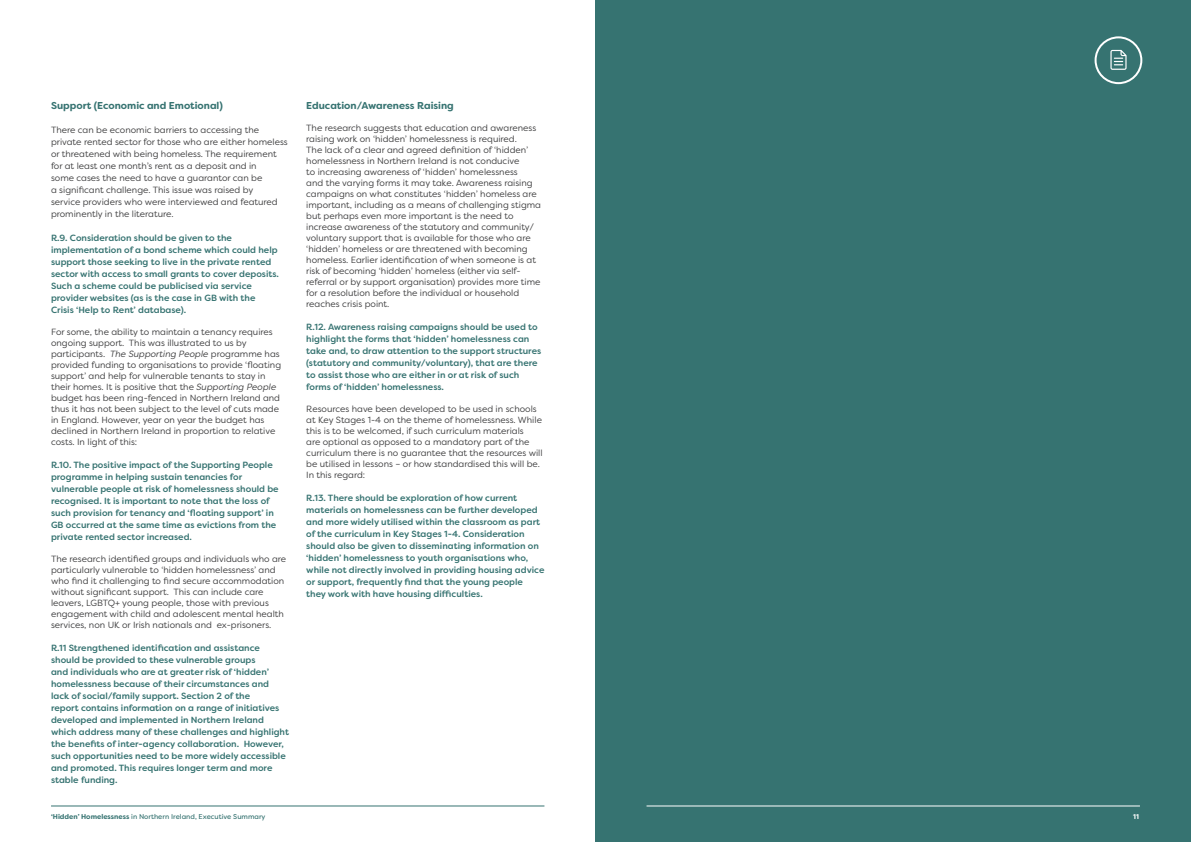
<style>
.page{position:relative;width:1191px;height:842px;background:#fff}
.page>*{position:absolute;margin:0;border:0;box-sizing:border-box;transform-origin:0 0}
.t1{font:700 10px "Filson Soft";color:#367371}
.t2{font:9px/11px "Filson Soft";color:#3e3e3f}
.t3{font:500 9px/12px "Filson Soft";color:#367371}
.t4{font:7px "Filson Soft";color:#367371}
.t5{font:700 7px "Filson Soft";color:#fff}
.s1{font-style:italic}
.s2{font-weight:700}
</style>
<div class="page">
<div style="left:595px;top:0;width:596px;height:842px;background:#367371"></div>
<hr style="left:51px;top:806px;width:493px;height:1px;background:#367371">
<hr style="left:646px;top:806px;width:494px;height:1px;background:#fff">
<div style="left:1094px;top:36px;width:48px;height:48px;border:2px solid #fff;border-radius:50%"></div>
<svg style="left:1110px;top:50px;width:16px;height:20px"></svg>
<p class="t1" style="left:51px;top:99px;width:173px">Support (Economic and Emotional)</p>
<p class="t2" style="left:51px;top:124px;width:238px;line-height:12px">There can be economic barriers to accessing the private rented sector for those who are either homeless or threatened with being homeless. The requirement for at least one month’s rent as a deposit and in<br>some cases the need to have a guarantor can be<br>a significant challenge. This issue was raised by<br>service providers who were interviewed and featured prominently in the literature.</p>
<p class="t3" style="left:51px;top:232px;width:229px">R.9. Consideration should be given to the implementation of a bond scheme which could help support those seeking to live in the private rented sector with access to small grants to cover deposits.<br>Such a scheme could be publicised via service provider websites (as is the case in GB with the Crisis ‘Help to Rent’ database).</p>
<p class="t2" style="left:51px;top:327px;width:232px">For some, the ability to maintain a tenancy requires ongoing support. This was illustrated to us by participants. <span class="s1">The Supporting People</span> programme has provided funding to organisations to provide ‘floating support’ and help for vulnerable tenants to stay in their homes. It is positive that the <span class="s1">Supporting People </span>budget has been ring-fenced in Northern Ireland and thus it has not been subject to the level of cuts made in England. However, year on year the budget has declined in Northern Ireland in proportion to relative costs. In light of this:</p>
<p class="t3" style="left:51px;top:459px;width:229px">R.10. The positive impact of the Supporting People programme in helping sustain tenancies for vulnerable people at risk of homelessness should be recognised. It is important to note that the loss of such provision for tenancy and ‘floating support’ in GB occurred at the same time as evictions from the private rented sector increased.</p>
<p class="t2" style="left:51px;top:554px;width:237px">The research identified groups and individuals who are particularly vulnerable to ‘hidden homelessness’ and who find it challenging to find secure accommodation without significant support. This can include care leavers, LGBTQ+ young people, those with previous engagement with child and adolescent mental health services, non UK or Irish nationals and ex-prisoners.</p>
<p class="t3" style="left:51px;top:642px;width:239px">R.11 Strengthened identification and assistance should be provided to these vulnerable groups<br>and individuals who are at greater risk of ‘hidden’ homelessness because of their circumstances and lack of social/family support. Section 2 of the<br>report contains information on a range of initiatives developed and implemented in Northern Ireland which address many of these challenges and highlight the benefits of inter-agency collaboration. However, such opportunities need to be more widely accessible and promoted. This requires longer term and more stable funding.</p>
<p class="t1" style="left:306px;top:99px;width:149px">Education/Awareness Raising</p>
<p class="t2" style="left:306px;top:123px;width:236px">The research suggests that education and awareness raising work on ‘hidden’ homelessness is required.<br>The lack of a clear and agreed definition of ‘hidden’ homelessness in Northern Ireland is not conducive<br>to increasing awareness of ‘hidden’ homelessness<br>and the varying forms it may take. Awareness raising campaigns on what constitutes ‘hidden’ homeless are important, including as a means of challenging stigma but perhaps even more important is the need to increase awareness of the statutory and community/ voluntary support that is available for those who are ‘hidden’ homeless or are threatened with becoming homeless. Earlier identification of when someone is at risk of becoming ‘hidden’ homeless (either via self&shy;referral or by support organisation) provides more time for a resolution before the individual or household reaches crisis point.</p>
<p class="t3" style="left:306px;top:321px;width:236px">R.12. Awareness raising campaigns should be used to highlight the forms that ‘hidden’ homelessness can take and, to draw attention to the support structures (statutory and community/voluntary), that are there to assist those who are either in or at risk of such forms of ‘hidden’ homelessness.</p>
<p class="t2" style="left:306px;top:404px;width:238px">Resources have been developed to be used in schools at Key Stages 1-4 on the theme of homelessness. While this is to be welcomed, if such curriculum materials<br>are optional as opposed to a mandatory part of the curriculum there is no guarantee that the resources will be utilised in lessons – or how standardised this will be.<br>In this regard:</p>
<p class="t3" style="left:306px;top:492px;width:240px">R.13. There should be exploration of how current materials on homelessness can be further developed and more widely utilised within the classroom as part of the curriculum in Key Stages 1-4. Consideration should also be given to disseminating information on ‘hidden’ homelessness to youth organisations who, while not directly involved in providing housing advice or support, frequently find that the young people they work with have housing difficulties.</p>
<p class="t4" style="left:51px;top:812px;width:216px"><span class="s2">‘Hidden’ Homelessness</span> in Northern Ireland, Executive Summary</p>
<p class="t5" style="left:1133px;top:812px;width:7px">11</p>
</div>
